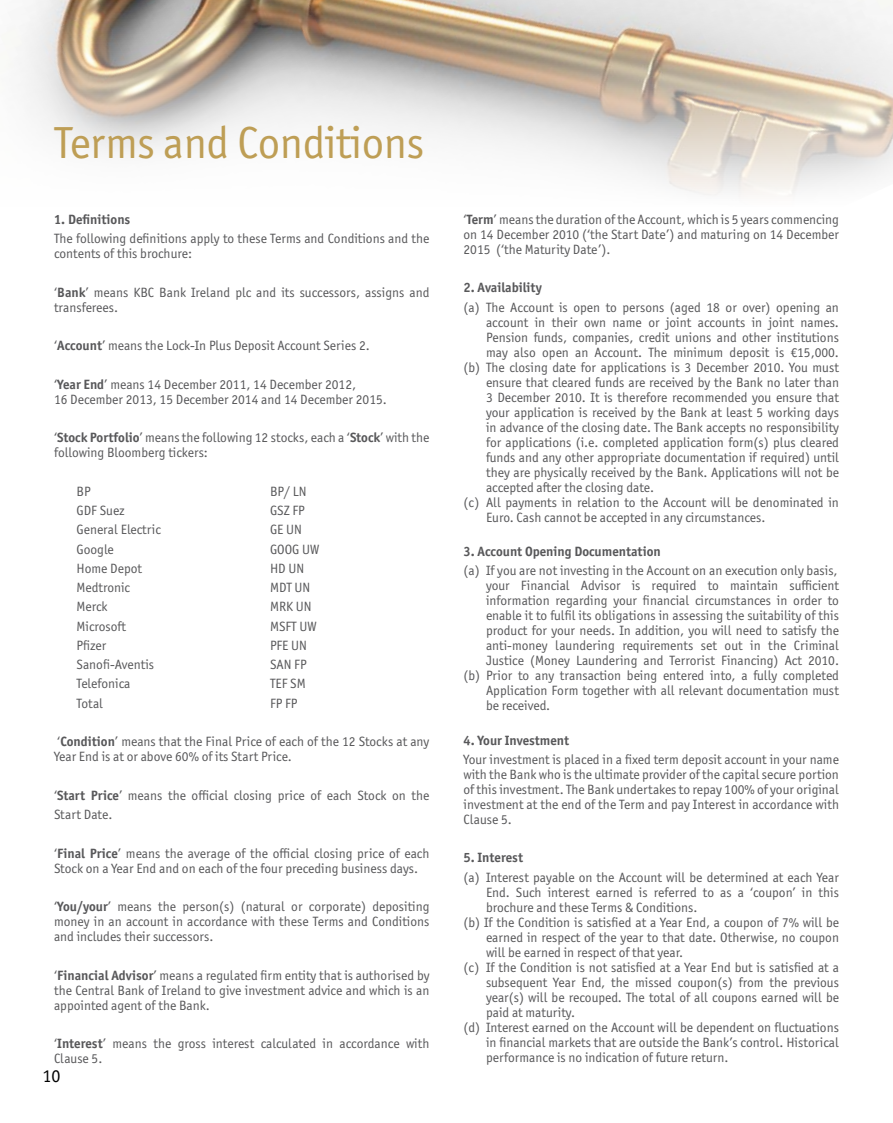
<style>
.page{position:relative;width:893px;height:1123px;background:#fff}
.page>*{position:absolute;margin:0;border:0;box-sizing:border-box;transform-origin:0 0}
.t1{font:45px "Officina Sans ITC Std";letter-spacing:-.01em;color:#be9e55}
.t2{font:18px "Officina Sans ITC Std";color:#000}
.t3{font:13.5px/15px "Officina Sans ITC Std";color:#58585a}
.t4{font:700 13.5px "Officina Sans ITC Std";color:#58585a}
.s1{font-weight:700}
</style>
<div class="page">
<img style="left:9px;top:0;width:884px;height:195px">
<h1 class="t1" style="left:54px;top:117px;width:372px">Terms and Conditions</h1>
<p class="t4" style="left:54px;top:211px;width:78px">1. Definitions</p>
<p class="t3" style="left:54px;top:231px;width:377px">The following definitions apply to these Terms and Conditions and the contents of this brochure:</p>
<p class="t3" style="left:54px;top:285px;width:377px">‘<span class="s1">Bank</span>’ means KBC Bank Ireland plc and its successors, assigns and transferees.</p>
<p class="t3" style="left:54px;top:338px;width:317px">‘<span class="s1">Account</span>’ means the Lock-In Plus Deposit Account Series 2.</p>
<p class="t3" style="left:54px;top:377px;width:334px">‘<span class="s1">Year End</span>’ means 14 December 2011, 14 December 2012,<br>16 December 2013, 15 December 2014 and 14 December 2015.</p>
<p class="t3" style="left:54px;top:430px;width:377px">‘<span class="s1">Stock Portfolio</span>’ means the following 12 stocks, each a ‘<span class="s1">Stock</span>’ with the following Bloomberg tickers:</p>
<p class="t3" style="left:77px;top:484px;width:16px">BP</p>
<p class="t3" style="left:270px;top:484px;width:38px">BP/ LN</p>
<p class="t3" style="left:77px;top:503px;width:50px">GDF Suez</p>
<p class="t3" style="left:270px;top:503px;width:36px">GSZ FP</p>
<p class="t3" style="left:77px;top:522px;width:86px">General Electric</p>
<p class="t3" style="left:270px;top:522px;width:34px">GE UN</p>
<p class="t3" style="left:77px;top:541px;width:39px">Google</p>
<p class="t3" style="left:270px;top:541px;width:51px">GOOG UW</p>
<p class="t3" style="left:77px;top:561px;width:67px">Home Depot</p>
<p class="t3" style="left:270px;top:561px;width:36px">HD UN</p>
<p class="t3" style="left:77px;top:580px;width:55px">Medtronic</p>
<p class="t3" style="left:270px;top:580px;width:42px">MDT UN</p>
<p class="t3" style="left:77px;top:599px;width:33px">Merck</p>
<p class="t3" style="left:270px;top:599px;width:43px">MRK UN</p>
<p class="t3" style="left:77px;top:618px;width:51px">Microsoft</p>
<p class="t3" style="left:270px;top:618px;width:48px">MSFT UW</p>
<p class="t3" style="left:77px;top:638px;width:31px">Pfizer</p>
<p class="t3" style="left:270px;top:638px;width:39px">PFE UN</p>
<p class="t3" style="left:77px;top:657px;width:79px">Sanofi-Aventis</p>
<p class="t3" style="left:270px;top:657px;width:38px">SAN FP</p>
<p class="t3" style="left:77px;top:676px;width:55px">Telefonica</p>
<p class="t3" style="left:270px;top:676px;width:37px">TEF SM</p>
<p class="t3" style="left:77px;top:695px;width:28px">Total</p>
<p class="t3" style="left:270px;top:695px;width:29px">FP FP</p>
<p class="t3" style="left:54px;top:734px;width:377px">‘<span class="s1">Condition</span>’ means that the Final Price of each of the 12 Stocks at any<br>Year End is at or above 60% of its Start Price.</p>
<p class="t3" style="left:54px;top:785px;width:377px;line-height:19.2px">‘<span class="s1">Start Price</span>’ means the official closing price of each Stock on the<br>Start Date.</p>
<p class="t3" style="left:54px;top:845px;width:377px">‘<span class="s1">Final Price</span>’ means the average of the official closing price of each<br>Stock on a Year End and on each of the four preceding business days.</p>
<p class="t3" style="left:54px;top:899px;width:377px;text-align:justify">‘<span class="s1">You/your</span>’ means the person(s) (natural or corporate) depositing money in an account in accordance with these Terms and Conditions and includes their successors.</p>
<p class="t3" style="left:54px;top:967px;width:377px;text-align:justify">‘<span class="s1">Financial Advisor</span>’ means a regulated firm entity that is authorised by the Central Bank of Ireland to give investment advice and which is an appointed agent of the Bank.</p>
<p class="t3" style="left:54px;top:1036px;width:377px">‘<span class="s1">Interest</span>’ means the gross interest calculated in accordance with<br>Clause 5.</p>
<h2 class="t2" style="left:43px;top:1065px;width:19px">10</h2>
<p class="t3" style="left:463px;top:212px;width:377px;text-align:justify">‘<span class="s1">Term</span>’ means the duration of the Account, which is 5 years commencing on 14 December 2010 (‘the Start Date’) and maturing on 14 December 2015 (‘the Maturity Date’).</p>
<p class="t4" style="left:463px;top:279px;width:80px">2. Availability</p>
<p class="t3" style="left:463px;top:299px;width:377px">(a) The Account is open to persons (aged 18 or over) opening an</p>
<p class="t3" style="left:486px;top:314px;width:354px">account in their own name or joint accounts in joint names.</p>
<p class="t3" style="left:486px;top:329px;width:354px">Pension funds, companies, credit unions and other institutions</p>
<p class="t3" style="left:486px;top:344px;width:354px">may also open an Account. The minimum deposit is €15,000.</p>
<p class="t3" style="left:463px;top:359px;width:377px">(b) The closing date for applications is 3 December 2010. You must</p>
<p class="t3" style="left:486px;top:374px;width:354px">ensure that cleared funds are received by the Bank no later than</p>
<p class="t3" style="left:486px;top:389px;width:354px">3 December 2010. It is therefore recommended you ensure that</p>
<p class="t3" style="left:486px;top:404px;width:354px">your application is received by the Bank at least 5 working days</p>
<p class="t3" style="left:486px;top:419px;width:354px">in advance of the closing date. The Bank accepts no responsibility</p>
<p class="t3" style="left:486px;top:434px;width:354px">for applications (i.e. completed application form(s) plus cleared</p>
<p class="t3" style="left:486px;top:449px;width:354px">funds and any other appropriate documentation if required) until</p>
<p class="t3" style="left:486px;top:464px;width:354px">they are physically received by the Bank. Applications will not be</p>
<p class="t3" style="left:486px;top:479px;width:170px">accepted after the closing date.</p>
<p class="t3" style="left:463px;top:494px;width:377px">(c) All payments in relation to the Account will be denominated in</p>
<p class="t3" style="left:486px;top:509px;width:281px">Euro. Cash cannot be accepted in any circumstances.</p>
<p class="t4" style="left:463px;top:543px;width:199px">3. Account Opening Documentation</p>
<p class="t3" style="left:463px;top:563px;width:376px">(a) If you are not investing in the Account on an execution only basis,</p>
<p class="t3" style="left:486px;top:578px;width:354px">your Financial Advisor is required to maintain sufficient</p>
<p class="t3" style="left:486px;top:593px;width:354px">information regarding your financial circumstances in order to</p>
<p class="t3" style="left:486px;top:608px;width:354px">enable it to fulfil its obligations in assessing the suitability of this</p>
<p class="t3" style="left:486px;top:623px;width:354px">product for your needs. In addition, you will need to satisfy the</p>
<p class="t3" style="left:486px;top:638px;width:354px">anti-money laundering requirements set out in the Criminal</p>
<p class="t3" style="left:486px;top:653px;width:354px">Justice (Money Laundering and Terrorist Financing) Act 2010.</p>
<p class="t3" style="left:463px;top:668px;width:377px">(b) Prior to any transaction being entered into, a fully completed</p>
<p class="t3" style="left:486px;top:683px;width:354px">Application Form together with all relevant documentation must</p>
<p class="t3" style="left:486px;top:698px;width:66px">be received.</p>
<p class="t4" style="left:463px;top:731px;width:107px">4. Your Investment</p>
<p class="t3" style="left:463px;top:751px;width:377px;text-align:justify">Your investment is placed in a fixed term deposit account in your name with the Bank who is the ultimate provider of the capital secure portion of this investment. The Bank undertakes to repay 100% of your original investment at the end of the Term and pay Interest in accordance with Clause 5.</p>
<p class="t4" style="left:463px;top:849px;width:61px">5. Interest</p>
<p class="t3" style="left:463px;top:869px;width:377px">(a) Interest payable on the Account will be determined at each Year</p>
<p class="t3" style="left:486px;top:884px;width:354px">End. Such interest earned is referred to as a ‘coupon’ in this</p>
<p class="t3" style="left:486px;top:899px;width:213px">brochure and these Terms &amp; Conditions.</p>
<p class="t3" style="left:463px;top:914px;width:377px">(b) If the Condition is satisfied at a Year End, a coupon of 7% will be</p>
<p class="t3" style="left:486px;top:929px;width:354px">earned in respect of the year to that date. Otherwise, no coupon</p>
<p class="t3" style="left:486px;top:944px;width:199px">will be earned in respect of that year.</p>
<p class="t3" style="left:463px;top:959px;width:377px">(c) If the Condition is not satisfied at a Year End but is satisfied at a</p>
<p class="t3" style="left:486px;top:974px;width:354px">subsequent Year End, the missed coupon(s) from the previous</p>
<p class="t3" style="left:486px;top:989px;width:354px">year(s) will be recouped. The total of all coupons earned will be</p>
<p class="t3" style="left:486px;top:1004px;width:91px">paid at maturity.</p>
<p class="t3" style="left:463px;top:1019px;width:377px">(d) Interest earned on the Account will be dependent on fluctuations</p>
<p class="t3" style="left:486px;top:1034px;width:354px">in financial markets that are outside the Bank’s control. Historical</p>
<p class="t3" style="left:486px;top:1049px;width:244px">performance is no indication of future return.</p>
</div>
